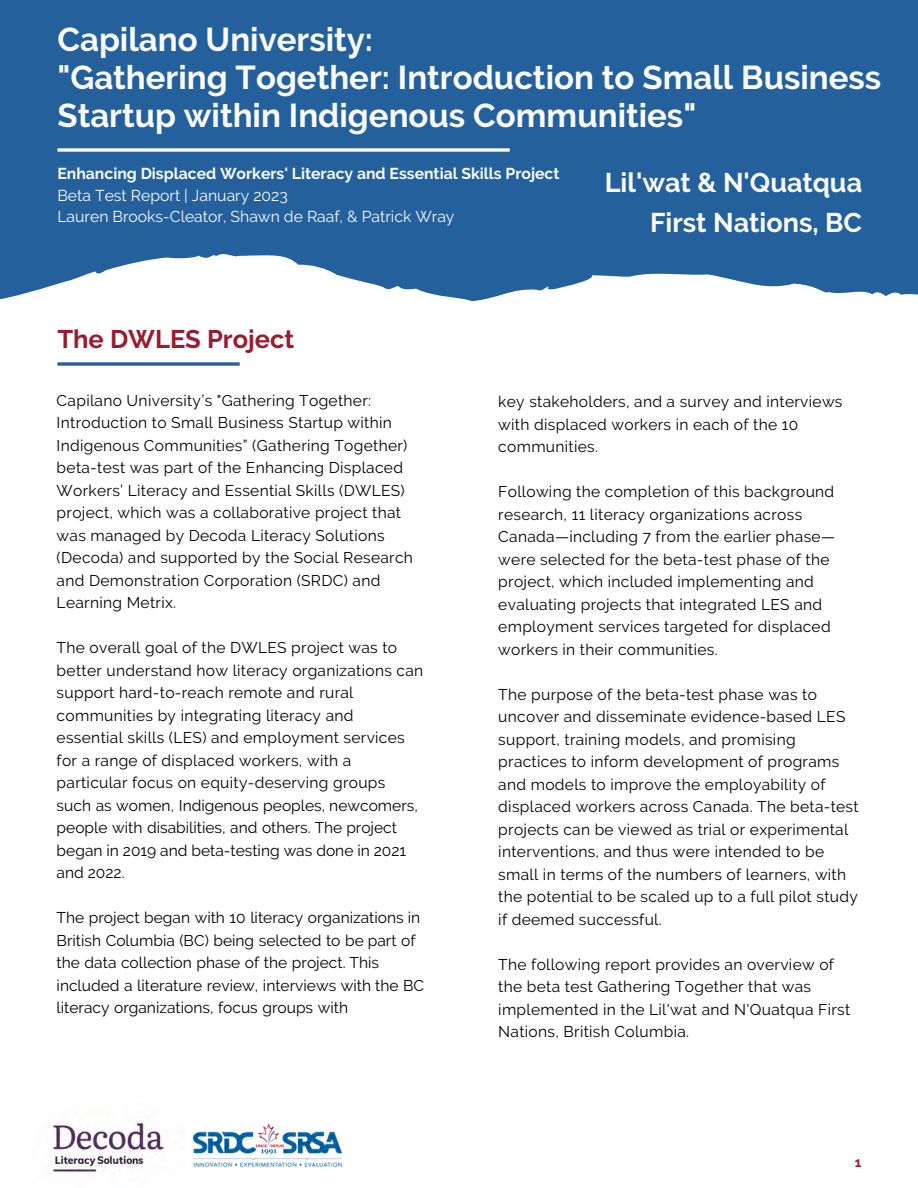
<style>
.page{position:relative;width:918px;height:1188px;background:#fff}
.page>*{position:absolute;margin:0;border:0;box-sizing:border-box;transform-origin:0 0}
.t1{font:700 33px/38.2px "Raleway";color:#fafbfc}
.t2{font:700 27px/39.3px "Raleway";color:#fafbfc;text-align:right}
.t3{font:700 25.5px "Raleway";color:#9a1c2e}
.t4{font:15.75px/21.3px "Raleway";color:#fafbfc}
.t5{font:700 15.75px "Raleway";color:#fafbfc}
.t6{font:15.6px/22.5px "Raleway";letter-spacing:.02em;color:#000}
.t7{font:15.6px/22.5px "Raleway";color:#000}
.t8{font:700 13.5px "Raleway";color:#9a1c2e}
</style>
<div class="page">
<svg style="left:0;top:0;width:918px;height:302px;background:#346ca3"></svg>
<svg style="left:57px;top:148px;width:453px;height:4px;fill:#b7cade"></svg>
<svg style="left:57px;top:362px;width:183px;height:4px"></svg>
<img style="left:49px;top:1120px;width:118px;height:55px">
<img style="left:192px;top:1123px;width:151px;height:45px">
<h1 class="t1" style="left:57px;top:20px;width:825px">Capilano University:<br>"Gathering Together: Introduction to Small Business<br>Startup within Indigenous Communities"</h1>
<h2 class="t2" style="left:605px;top:163px;width:259px">Lil'wat &amp; N'Quatqua<br>First Nations, BC</h2>
<p class="t5" style="left:57px;top:165px;width:504px">Enhancing Displaced Workers' Literacy and Essential Skills Project</p>
<p class="t4" style="left:57px;top:185px;width:399px">Beta Test Report | January 2023<br>Lauren Brooks-Cleator, Shawn de Raaf, &amp; Patrick Wray</p>
<h3 class="t3" style="left:57px;top:324px;width:238px">The DWLES Project</h3>
<p class="t6" style="left:57px;top:389px;width:358px">Capilano University’s "Gathering Together:<br>Introduction to Small Business Startup within Indigenous Communities” (Gathering Together) beta-test was part of the Enhancing Displaced Workers’ Literacy and Essential Skills (DWLES) project, which was a collaborative project that was managed by Decoda Literacy Solutions (Decoda) and supported by the Social Research and Demonstration Corporation (SRDC) and Learning Metrix.</p>
<p class="t6" style="left:57px;top:637px;width:368px">The overall goal of the DWLES project was to better understand how literacy organizations can support hard-to-reach remote and rural communities by integrating literacy and essential skills (LES) and employment services for a range of displaced workers, with a particular focus on equity-deserving groups such as women, Indigenous peoples, newcomers, people with disabilities, and others. The project began in 2019 and beta-testing was done in 2021 and 2022.</p>
<p class="t7" style="left:57px;top:907px;width:369px">The project began with 10 literacy organizations in British Columbia (BC) being selected to be part of the data collection phase of the project. This included a literature review, interviews with the BC literacy organizations, focus groups with</p>
<p class="t6" style="left:498px;top:390px;width:346px">key stakeholders, and a survey and interviews with displaced workers in each of the 10 communities.</p>
<p class="t6" style="left:498px;top:480px;width:338px">Following the completion of this background research, 11 literacy organizations across Canada—including 7 from the earlier phase— were selected for the beta-test phase of the project, which included implementing and evaluating projects that integrated LES and employment services targeted for displaced workers in their communities.</p>
<p class="t6" style="left:498px;top:683px;width:362px">The purpose of the beta-test phase was to uncover and disseminate evidence-based LES support, training models, and promising practices to inform development of programs and models to improve the employability of displaced workers across Canada. The beta-test projects can be viewed as trial or experimental interventions, and thus were intended to be small in terms of the numbers of learners, with the potential to be scaled up to a full pilot study if deemed successful.</p>
<p class="t6" style="left:498px;top:953px;width:353px">The following report provides an overview of the beta test Gathering Together that was implemented in the Lil'wat and N'Quatqua First Nations, British Columbia.</p>
<p class="t8" style="left:855px;top:1155px;width:8px">1</p>
</div>
